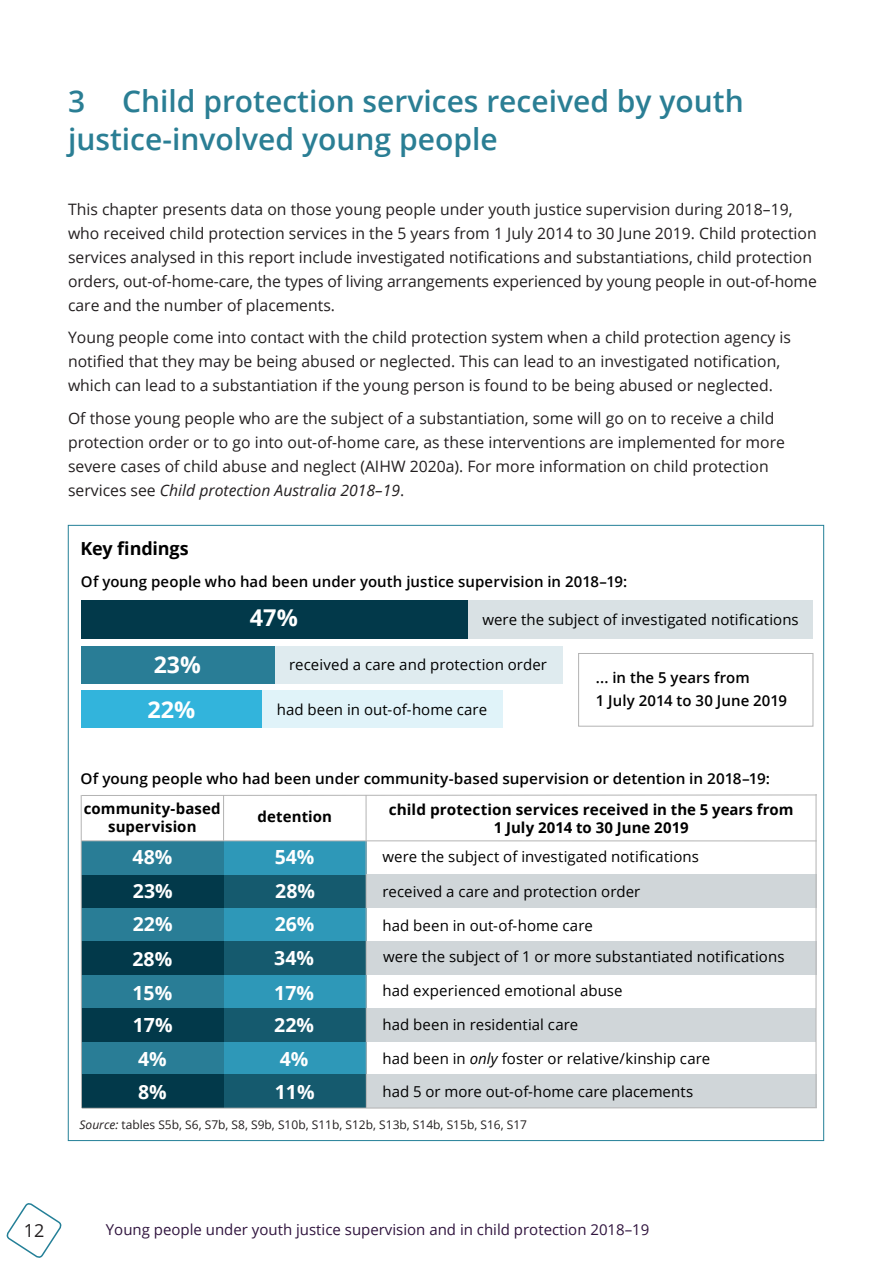
<style>
.page{position:relative;width:893px;height:1263px;background:#fff}
.page>*{position:absolute;margin:0;border:0;box-sizing:border-box;transform-origin:0 0}
.Body_text{font:600 30px/37.5px "Open Sans";color:#2a7e94}
.t1{font:700 23.1px "Open Sans";color:#fff}
.t2{font:700 19.5px/34.3px "Open Sans";color:#fff}
.t3{font:700 18px "Open Sans";letter-spacing:-.01em;color:#000}
.t4{font:18px "Open Sans";color:#231f20}
.Body_text-2{font:15.75px/24px "Open Sans";color:#231f20}
.t5{font:15px/31.3px "Open Sans";letter-spacing:.005em;color:#000}
.t6{font:600 15px/22.5px "Open Sans";letter-spacing:.005em;color:#000}
.t7{font:700 15px/18px "Open Sans";letter-spacing:.005em;color:#000;text-align:center}
.t8{font:15px "Open Sans";color:#30143e}
.Body_text-3{font:12px "Open Sans";color:#231f20}
.s1{font-style:italic}
</style>
<div class="page">
<svg style="left:6px;top:1203px;width:56px;height:55px"></svg>
<div style="left:395px;top:601px;width:418px;height:38px;background:#d9e1e4"></div>
<div style="left:234px;top:646px;width:329px;height:37px;background:#dfebef"></div>
<div style="left:228px;top:690px;width:274px;height:37px;background:#e0f3f9"></div>
<div style="left:81px;top:908px;width:143px;height:33px;background:#297d96"></div>
<div style="left:224px;top:908px;width:142px;height:33px;background:#2e98b8"></div>
<div style="left:81px;top:974px;width:143px;height:34px;background:#297d96"></div>
<div style="left:224px;top:974px;width:142px;height:34px;background:#2e98b8"></div>
<div style="left:81px;top:1041px;width:143px;height:33px;background:#297d96"></div>
<div style="left:224px;top:1041px;width:142px;height:33px;background:#2e98b8"></div>
<div style="left:81px;top:690px;width:181px;height:37px;background:#32b4dc"></div>
<div style="left:81px;top:646px;width:193px;height:37px;background:#297d96"></div>
<div style="left:81px;top:601px;width:386px;height:38px;background:#02394a"></div>
<div style="left:81px;top:874px;width:143px;height:34px;background:#02394a"></div>
<div style="left:224px;top:874px;width:142px;height:34px;background:#155a6e"></div>
<div style="left:81px;top:841px;width:143px;height:33px;background:#297d96"></div>
<div style="left:224px;top:841px;width:142px;height:33px;background:#2e98b8"></div>
<div style="left:366px;top:874px;width:450px;height:33px;background:#d0d6d9"></div>
<div style="left:81px;top:941px;width:143px;height:33px;background:#02394a"></div>
<div style="left:224px;top:941px;width:142px;height:33px;background:#155a6e"></div>
<div style="left:366px;top:941px;width:451px;height:33px;background:#d0d6d9"></div>
<div style="left:81px;top:1008px;width:143px;height:33px;background:#02394a"></div>
<div style="left:224px;top:1008px;width:142px;height:33px;background:#155a6e"></div>
<div style="left:366px;top:1008px;width:450px;height:33px;background:#d0d6d9"></div>
<div style="left:81px;top:1074px;width:143px;height:34px;background:#02394a"></div>
<div style="left:224px;top:1074px;width:142px;height:34px;background:#155a6e"></div>
<div style="left:366px;top:1075px;width:451px;height:33px;background:#d0d6d9"></div>
<hr style="left:81px;top:840px;width:736px;height:1px;background:#b3b3b3">
<hr style="left:223px;top:795px;width:1px;height:46px;background:#b3b3b3">
<hr style="left:366px;top:795px;width:1px;height:313px;background:#b3b3b3">
<hr style="left:81px;top:795px;width:1px;height:313px;background:#b3b3b3">
<svg style="left:81px;top:794px;width:735px;height:2px"></svg>
<hr style="left:816px;top:794px;width:1px;height:313px;background:#b3b3b3">
<svg style="left:81px;top:1107px;width:736px;height:2px"></svg>
<div style="left:578px;top:653px;width:235px;height:73px;border:1px solid #b3b3b3"></div>
<p class="Body_text" style="left:68px;top:82px;width:677px">3 Child protection services received by youth justice-involved young people</p>
<p class="Body_text-2" style="left:68px;top:197px;width:750px">This chapter presents data on those young people under youth justice supervision during 2018–19, who received child protection services in the 5 years from 1 July 2014 to 30 June 2019. Child protection services analysed in this report include investigated notifications and substantiations, child protection orders, out-of-home-care, the types of living arrangements experienced by young people in out-of-home care and the number of placements.</p>
<p class="Body_text-2" style="left:68px;top:325px;width:725px">Young people come into contact with the child protection system when a child protection agency is notified that they may be being abused or neglected. This can lead to an investigated notification, which can lead to a substantiation if the young person is found to be being abused or neglected.</p>
<p class="Body_text-2" style="left:68px;top:406px;width:718px">Of those young people who are the subject of a substantiation, some will go on to receive a child protection order or to go into out-of-home care, as these interventions are implemented for more severe cases of child abuse and neglect (AIHW 2020a). For more information on child protection services see <span class="s1">Child protection Australia 2018–19</span>.</p>
<p class="t3" style="left:81px;top:536px;width:110px">Key findings</p>
<p class="t6" style="left:81px;top:570px;width:548px">Of young people who had been under youth justice supervision in 2018–19:</p>
<p class="t1" style="left:250px;top:601px;width:49px">47%</p>
<p class="t5" style="left:482px;top:603px;width:318px">were the subject of investigated notifications</p>
<p class="t5" style="left:289px;top:649px;width:259px">received a care and protection order</p>
<p class="t1" style="left:154px;top:648px;width:49px">23%</p>
<p class="t6" style="left:596px;top:666px;width:193px">... in the 5 years from<br>1 July 2014 to 30 June 2019</p>
<p class="t1" style="left:147px;top:693px;width:49px">22%</p>
<p class="t5" style="left:277px;top:693px;width:212px">had been in out-of-home care</p>
<p class="t6" style="left:81px;top:767px;width:691px">Of young people who had been under community-based supervision or detention in 2018–19:</p>
<p class="t7" style="left:84px;top:799px;width:138px">community-based supervision</p>
<p class="t7" style="left:258px;top:807px;width:76px">detention</p>
<p class="t2" style="left:133px;top:839px;width:42px">48%<br>23%</p>
<p class="t2" style="left:132px;top:906px;width:42px;text-align:justify">22% 28% 15%</p>
<p class="t2" style="left:133px;top:1007px;width:41px">17%<br>4%</p>
<p class="t2" style="left:138px;top:1074px;width:30px">8%</p>
<p class="t2" style="left:275px;top:839px;width:42px">54%<br>28%</p>
<p class="t2" style="left:274px;top:906px;width:42px;text-align:justify">26% 34% 17%</p>
<p class="t2" style="left:274px;top:1007px;width:41px">22%<br>4%</p>
<p class="t2" style="left:275px;top:1074px;width:41px">11%</p>
<p class="t7" style="left:389px;top:800px;width:406px">child protection services received in the 5 years from<br>1 July 2014 to 30 June 2019</p>
<p class="t5" style="left:382px;top:841px;width:318px">were the subject of investigated notifications</p>
<p class="t5" style="left:382px;top:875px;width:259px">received a care and protection order</p>
<p class="t5" style="left:382px;top:909px;width:403px">had been in out-of-home care<br>were the subject of 1 or more substantiated notifications</p>
<p class="t5" style="left:382px;top:975px;width:242px">had experienced emotional abuse</p>
<p class="t5" style="left:382px;top:1008px;width:197px">had been in residential care</p>
<p class="t5" style="left:382px;top:1042px;width:329px;line-height:32.2px">had been in <span class="s1">only</span> foster or relative/kinship care had 5 or more out-of-home care placements</p>
<p class="Body_text-3" style="left:80px;top:1116px;width:449px"><span class="s1">Source:</span> tables S5b, S6, S7b, S8, S9b, S10b, S11b, S12b, S13b, S14b, S15b, S16, S17</p>
<p class="t4" style="left:24px;top:1218px;width:22px">12</p>
<p class="t8" style="left:106px;top:1219px;width:545px">Young people under youth justice supervision and in child protection 2018–19</p>
</div>
